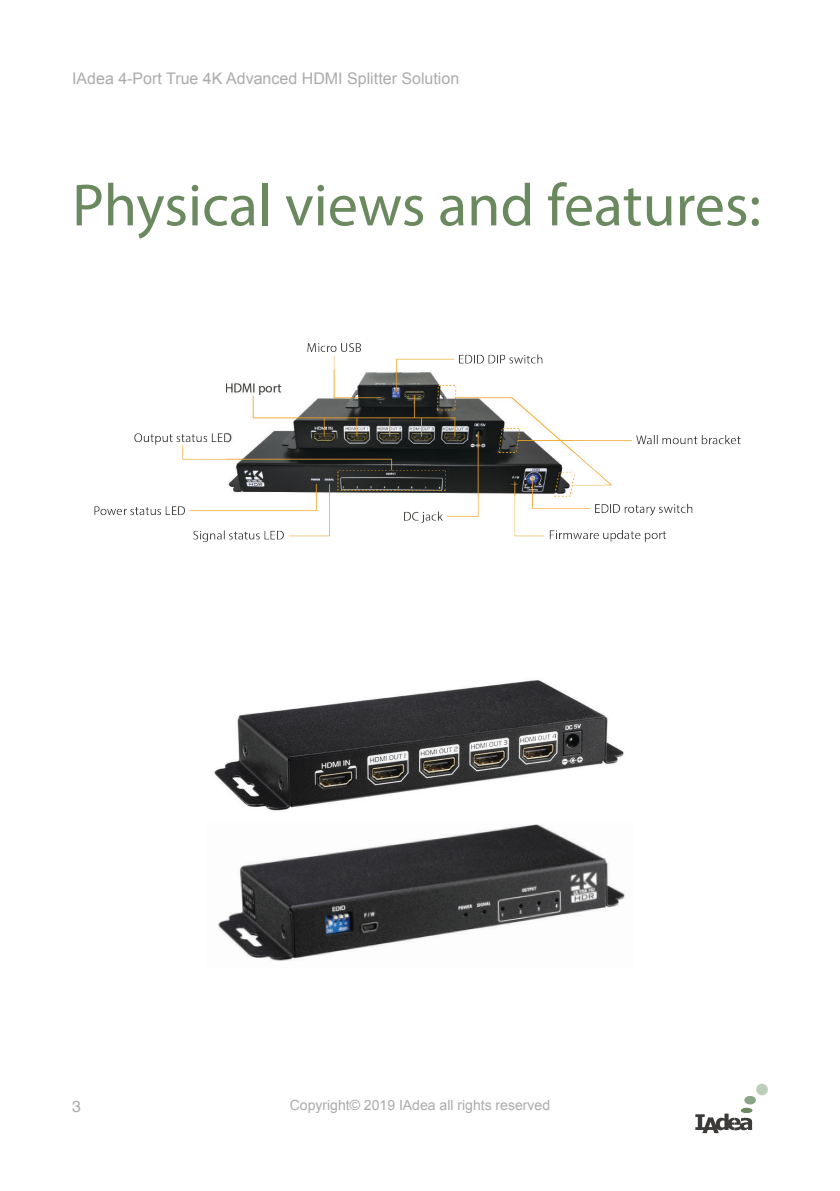
<style>
.page{position:relative;width:840px;height:1191px;background:#fff}
.page>*{position:absolute;margin:0;border:0;box-sizing:border-box;transform-origin:0 0}
.t1{font:60px "Myriad Pro";color:#6a895f}
.t2{font:16px "Arial";color:#acabaa}
.t3{font:16px "Helvetica";color:#acabaa}
.t4{font:14px "Arial";color:#acabaa}
</style>
<div class="page">
<svg style="left:695px;top:1083px;width:73px;height:50px"></svg>
<img style="left:218px;top:824px;width:407px;height:137px">
<img style="left:214px;top:680px;width:410px;height:131px">
<img style="left:94px;top:343px;width:646px;height:200px">
<p class="t2" style="left:72px;top:68px;width:388px">IAdea 4-Port True 4K Advanced HDMI Splitter Solution</p>
<p class="t1" style="left:72px;top:168px;width:690px">Physical views and features:</p>
<p class="t3" style="left:72px;top:1094px;width:10px">3</p>
<p class="t4" style="left:289px;top:1096px;width:262px">Copyright© 2019 IAdea all rights reserved</p>
</div>
